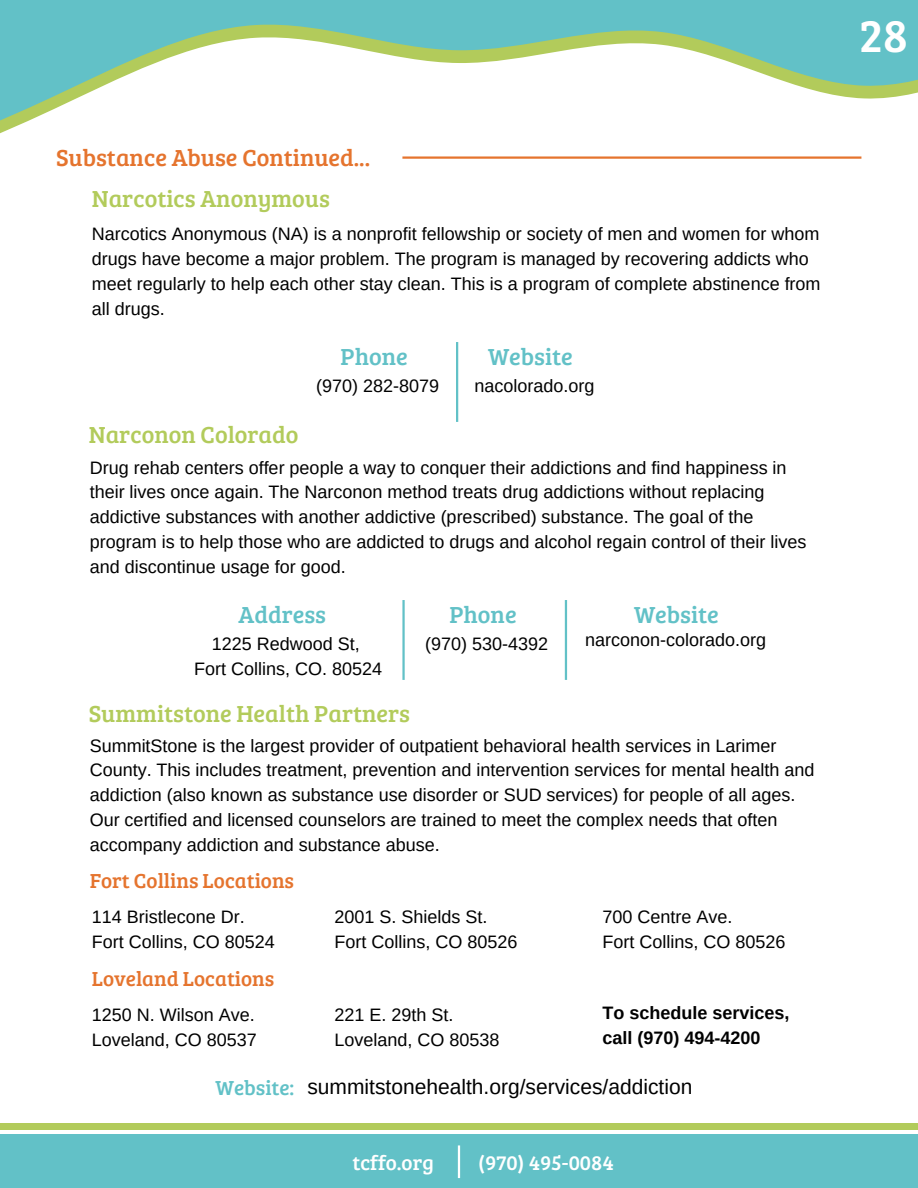
<style>
.page{position:relative;width:918px;height:1188px;background:#fff}
.page>*{position:absolute;margin:0;border:0;box-sizing:border-box;transform-origin:0 0}
.t1{font:47.25px "Bree Serif";color:#fff}
.t2{font:24px "Bree Serif";color:#b2cb5b}
.t3{font:24px "Bree Serif";color:#62c1c7}
.t4{font:24px "Bree Serif";color:#e5742e}
.t5{font:21px "Arimo";color:#000}
.t6{font:21px "Bree Serif";color:#e5742e}
.t7{font:21px "Bree Serif";color:#fff}
.t8{font:18px/24.8px "Arimo";color:#000}
.t9{font:700 18px/24.8px "Arimo";color:#000}
.s1{font-family:"Bree Serif";color:#62c1c7}
</style>
<div class="page">
<svg style="left:0;top:0;width:918px;height:159px"></svg>
<div style="left:0;top:1135px;width:918px;height:53px;background:#62c1c7"></div>
<div style="left:0;top:1123px;width:918px;height:7px;background:#b2cb5b"></div>
<hr style="left:458px;top:1145px;width:2px;height:33px;background:#fff">
<hr style="left:402px;top:156px;width:459px;height:3px;background:#e5742e">
<hr style="left:456px;top:342px;width:2px;height:80px;background:#62c1c7">
<hr style="left:402px;top:600px;width:3px;height:80px;background:#62c1c7">
<hr style="left:565px;top:600px;width:2px;height:80px;background:#62c1c7">
<h2 class="t4" style="left:56px;top:140px;width:316px">Substance Abuse Continued...</h2>
<h2 class="t2" style="left:92px;top:181px;width:240px">Narcotics Anonymous</h2>
<p class="t8" style="left:92px;top:222px;width:730px">Narcotics Anonymous (NA) is a nonprofit fellowship or society of men and women for whom drugs have become a major problem. The program is managed by recovering addicts who meet regularly to help each other stay clean. This is a program of complete abstinence from all drugs.</p>
<h2 class="t3" style="left:341px;top:340px;width:69px">Phone</h2>
<p class="t8" style="left:316px;top:374px;width:125px">(970) 282-8079</p>
<h2 class="t3" style="left:488px;top:340px;width:86px">Website</h2>
<p class="t8" style="left:475px;top:374px;width:122px">nacolorado.org</p>
<h2 class="t2" style="left:89px;top:418px;width:211px">Narconon Colorado</h2>
<p class="t8" style="left:90px;top:455px;width:718px">Drug rehab centers offer people a way to conquer their addictions and find happiness in their lives once again. The Narconon method treats drug addictions without replacing addictive substances with another addictive (prescribed) substance. The goal of the program is to help those who are addicted to drugs and alcohol regain control of their lives and discontinue usage for good.</p>
<h2 class="t3" style="left:239px;top:598px;width:89px">Address</h2>
<h2 class="t3" style="left:449px;top:598px;width:69px">Phone</h2>
<p class="t8" style="left:194px;top:632px;width:189px;text-align:center">1225 Redwood St,<br>Fort Collins, CO. 80524</p>
<p class="t8" style="left:425px;top:632px;width:125px">(970) 530-4392</p>
<h2 class="t2" style="left:89px;top:696px;width:323px">Summitstone Health Partners</h2>
<h2 class="t3" style="left:634px;top:598px;width:86px">Website</h2>
<p class="t8" style="left:585px;top:627px;width:183px">narconon-colorado.org</p>
<p class="t8" style="left:90px;top:733px;width:726px">SummitStone is the largest provider of outpatient behavioral health services in Larimer County. This includes treatment, prevention and intervention services for mental health and addiction (also known as substance use disorder or SUD services) for people of all ages.<br>Our certified and licensed counselors are trained to meet the complex needs that often accompany addiction and substance abuse.</p>
<p class="t6" style="left:90px;top:866px;width:206px">Fort Collins Locations</p>
<p class="t8" style="left:92px;top:904px;width:184px">114 Bristlecone Dr.<br>Fort Collins, CO 80524</p>
<p class="t6" style="left:92px;top:964px;width:184px">Loveland Locations</p>
<p class="t8" style="left:92px;top:1002px;width:167px">1250 N. Wilson Ave.<br>Loveland, CO 80537</p>
<p class="t8" style="left:335px;top:904px;width:184px">2001 S. Shields St.<br>Fort Collins, CO 80526</p>
<p class="t8" style="left:603px;top:904px;width:184px">700 Centre Ave.<br>Fort Collins, CO 80526</p>
<p class="t8" style="left:335px;top:1002px;width:167px">221 E. 29th St.<br>Loveland, CO 80538</p>
<p class="t9" style="left:603px;top:1001px;width:188px">To schedule services, call (970) 494-4200</p>
<p class="t5" style="left:216px;top:1075px;width:478px"><span class="s1">Website:</span> summitstonehealth.org/services/addiction</p>
<p class="t7" style="left:352px;top:1147px;width:83px">tcffo.org</p>
<p class="t7" style="left:478px;top:1147px;width:137px">(970) 495-0084</p>
<h1 class="t1" style="left:859px;top:1px;width:51px">28</h1>
</div>
